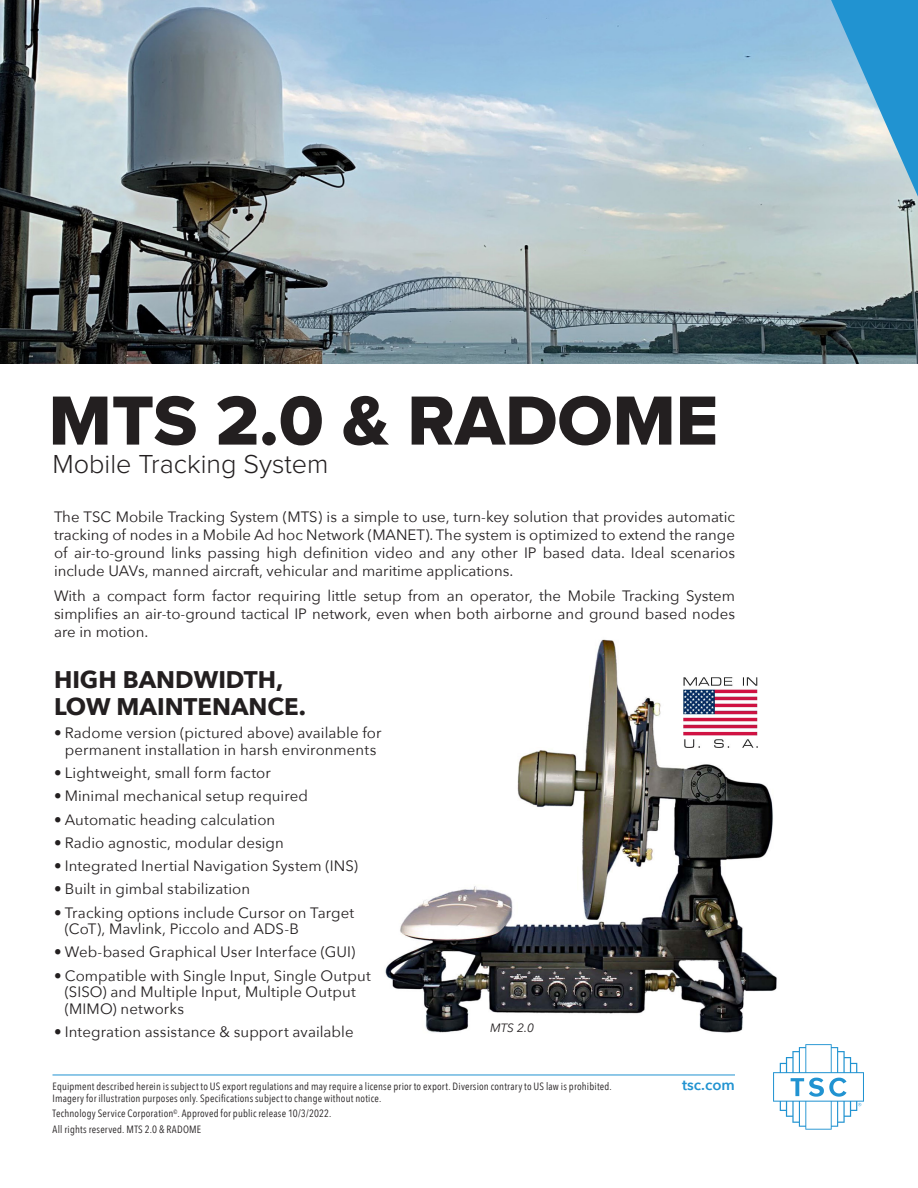
<style>
.page{position:relative;width:918px;height:1188px;background:#fff}
.page>*{position:absolute;margin:0;border:0;box-sizing:border-box;transform-origin:0 0}
.t1{font:72px "Proxima Nova Extrabld";color:#231f20}
.Sub_Title{font:300 27px "Proxima Nova";color:#231f20}
._16pt_Title_Bold{font:700 24px/27px "Avenir Next";color:#231f20}
.t2{font:15px/18px "Avenir Next";letter-spacing:.005em;color:#231f20;text-align:justify}
.Hyperlink{font:600 15px "Avenir Next";color:#2193d1}
.t3{font:italic 12px "Avenir Next";color:#231f20}
.Legal_Disclaimer_bot{font:10.5px/12px "Avenir Next Condensed";letter-spacing:.02em;color:#231f20}
</style>
<div class="page">
<img style="left:385px;top:639px;width:392px;height:394px">
<img style="left:0;top:0;width:918px;height:363px">
<svg style="left:773px;top:1044px;width:91px;height:86px"></svg>
<svg style="left:831px;top:0;width:87px;height:197px;background:#74b5d7"></svg>
<hr style="left:52px;top:1075px;width:683px;height:1px;background:#2193d1">
<img style="left:683px;top:678px;width:74px;height:69px">
<p class="t1" style="left:49px;top:367px;width:671px">MTS 2.0 &amp; RADOME</p>
<p class="Sub_Title" style="left:52px;top:444px;width:278px">Mobile Tracking System</p>
<p class="t2" style="left:54px;top:507px;width:683px">The TSC Mobile Tracking System (MTS) is a simple to use, turn-key solution that provides automatic tracking of nodes in a Mobile Ad hoc Network (MANET). The system is optimized to extend the range of air-to-ground links passing high definition video and any other IP based data. Ideal scenarios include UAVs, manned aircraft, vehicular and maritime applications.</p>
<p class="t2" style="left:54px;top:586px;width:683px">With a compact form factor requiring little setup from an operator, the Mobile Tracking System simplifies an air-to-ground tactical IP network, even when both airborne and ground based nodes are in motion.</p>
<p class="_16pt_Title_Bold" style="left:54px;top:666px;width:254px">HIGH BANDWIDTH,<br>LOW MAINTENANCE.</p>
<p class="t2" style="left:54px;top:724px;width:329px;line-height:16.5px;text-align:center">• Radome version (pictured above) available for permanent installation in harsh environments</p>
<p class="t2" style="left:54px;top:763px;width:218px">• Lightweight, small form factor</p>
<p class="t2" style="left:54px;top:787px;width:256px">• Minimal mechanical setup required</p>
<p class="t2" style="left:54px;top:810px;width:223px">• Automatic heading calculation</p>
<p class="t2" style="left:54px;top:833px;width:231px">• Radio agnostic, modular design</p>
<p class="t2" style="left:54px;top:856px;width:306px">• Integrated Inertial Navigation System (INS)</p>
<p class="t2" style="left:54px;top:880px;width:198px">• Built in gimbal stabilization</p>
<p class="t2" style="left:65px;top:904px;width:291px;line-height:16.5px;text-indent:-11px">• Tracking options include Cursor on Target (CoT), Mavlink, Piccolo and ADS-B</p>
<p class="t2" style="left:54px;top:943px;width:303px">• Web-based Graphical User Interface (GUI)</p>
<p class="t2" style="left:65px;top:967px;width:307px;line-height:16.5px;text-align:left;text-indent:-11px">• Compatible with Single Input, Single Output (SISO) and Multiple Input, Multiple Output (MIMO) networks</p>
<p class="t2" style="left:54px;top:1022px;width:301px">• Integration assistance &amp; support available</p>
<p class="t3" style="left:490px;top:1017px;width:46px">MTS 2.0</p>
<p class="Legal_Disclaimer_bot" style="left:52px;top:1080px;width:561px">Equipment described herein is subject to US export regulations and may require a license prior to export. Diversion contrary to US law is prohibited.<br>Imagery for illustration purposes only. Specifications subject to change without notice.</p>
<p class="Legal_Disclaimer_bot" style="left:52px;top:1107px;width:281px">Technology Service Corporation<sup>©</sup>. Approved for public release 10/3/2022.</p>
<p class="Legal_Disclaimer_bot" style="left:52px;top:1122px;width:150px">All rights reserved. MTS 2.0 &amp; RADOME</p>
<p class="Hyperlink" style="left:682px;top:1072px;width:54px">tsc.com</p>
</div>
